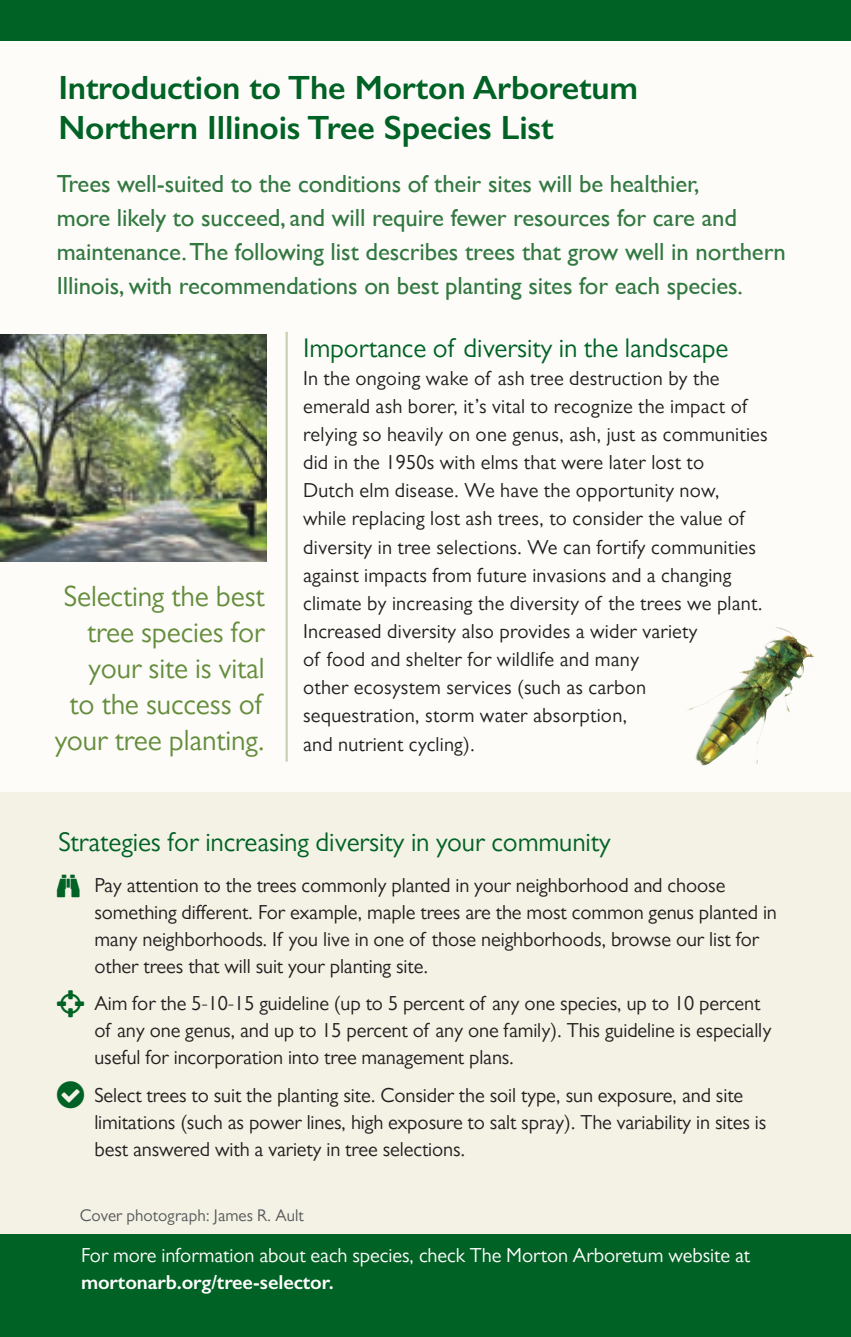
<style>
.page{position:relative;width:851px;height:1337px;background:#fff}
.page>*{position:absolute;margin:0;border:0;box-sizing:border-box;transform-origin:0 0}
.t1{font:600 33.75px/40.5px "Gill Sans";letter-spacing:-.005em;color:#006224}
.t2{font:29.25px/36px "Gill Sans";letter-spacing:-.005em;color:#648d3c;text-align:right}
.t3{font:27px "Gill Sans";letter-spacing:-.005em;color:#006224}
.t4{font:24.75px/33.8px "Gill Sans";letter-spacing:-.005em;color:#327840}
.t5{font:20.25px/28.1px "Gill Sans";letter-spacing:-.005em;color:#231f20}
.t6{font:20.25px "Gill Sans";letter-spacing:-.005em;color:#fff}
.t7{font:600 20.25px "Gill Sans";letter-spacing:-.005em;color:#fff}
.t8{font:16.88px "Gill Sans";color:#57585a}
</style>
<div class="page">
<div style="left:0;top:0;width:850px;height:1232px;background:#fdfcf9"></div>
<div style="left:0;top:792px;width:850px;height:464px;background:#f3f2e5"></div>
<hr style="left:285px;top:332px;width:3px;height:429px;background:#c9d2b5">
<img style="left:688px;top:630px;width:124px;height:136px">
<img style="left:0;top:334px;width:267px;height:227px">
<div style="left:0;top:1234px;width:850px;height:102px;background:#006224"></div>
<div style="left:0;top:0;width:850px;height:40px;background:#006224"></div>
<h1 class="t1" style="left:58px;top:67px;width:581px">Introduction to The Morton Arboretum<br>Northern Illinois Tree Species List</h1>
<p class="t4" style="left:57px;top:167px;width:730px">Trees well-suited to the conditions of their sites will be healthier,<br>more likely to succeed, and will require fewer resources for care and maintenance. The following list describes trees that grow well in northern Illinois, with recommendations on best planting sites for each species.</p>
<h2 class="t2" style="left:55px;top:578px;width:211px">Selecting the best tree species for your site is vital<br>to the success of your tree planting.</h2>
<h3 class="t3" style="left:303px;top:332px;width:427px">Importance of diversity in the landscape</h3>
<p class="t5" style="left:303px;top:364px;width:466px">In the ongoing wake of ash tree destruction by the emerald ash borer, it’s vital to recognize the impact of relying so heavily on one genus, ash, just as communities did in the 1950s with elms that were later lost to<br>Dutch elm disease. We have the opportunity now,<br>while replacing lost ash trees, to consider the value of diversity in tree selections. We can fortify communities against impacts from future invasions and a changing climate by increasing the diversity of the trees we plant.<br>Increased diversity also provides a wider variety<br>of food and shelter for wildlife and many<br>other ecosystem services (such as carbon<br>sequestration, storm water absorption,<br>and nutrient cycling).</p>
<h3 class="t3" style="left:58px;top:826px;width:554px">Strategies for increasing diversity in your community</h3>
<p class="t5" style="left:94px;top:871px;width:684px;line-height:27px">Pay attention to the trees commonly planted in your neighborhood and choose something different. For example, maple trees are the most common genus planted in many neighborhoods. If you live in one of those neighborhoods, browse our list for other trees that will suit your planting site.</p>
<p class="t5" style="left:94px;top:990px;width:678px;line-height:27px">Aim for the 5-10-15 guideline (up to 5 percent of any one species, up to 10 percent of any one genus, and up to 15 percent of any one family). This guideline is especially useful for incorporation into tree management plans.</p>
<p class="t5" style="left:94px;top:1081px;width:673px;line-height:27px">Select trees to suit the planting site. Consider the soil type, sun exposure, and site limitations (such as power lines, high exposure to salt spray). The variability in sites is best answered with a variety in tree selections.</p>
<p class="t8" style="left:80px;top:1205px;width:225px">Cover photograph: James R. Ault</p>
<p class="t6" style="left:81px;top:1243px;width:670px">For more information about each species, check The Morton Arboretum website at</p>
<p class="t7" style="left:81px;top:1269px;width:254px">mortonarb.org/tree-selector.</p>
</div>
